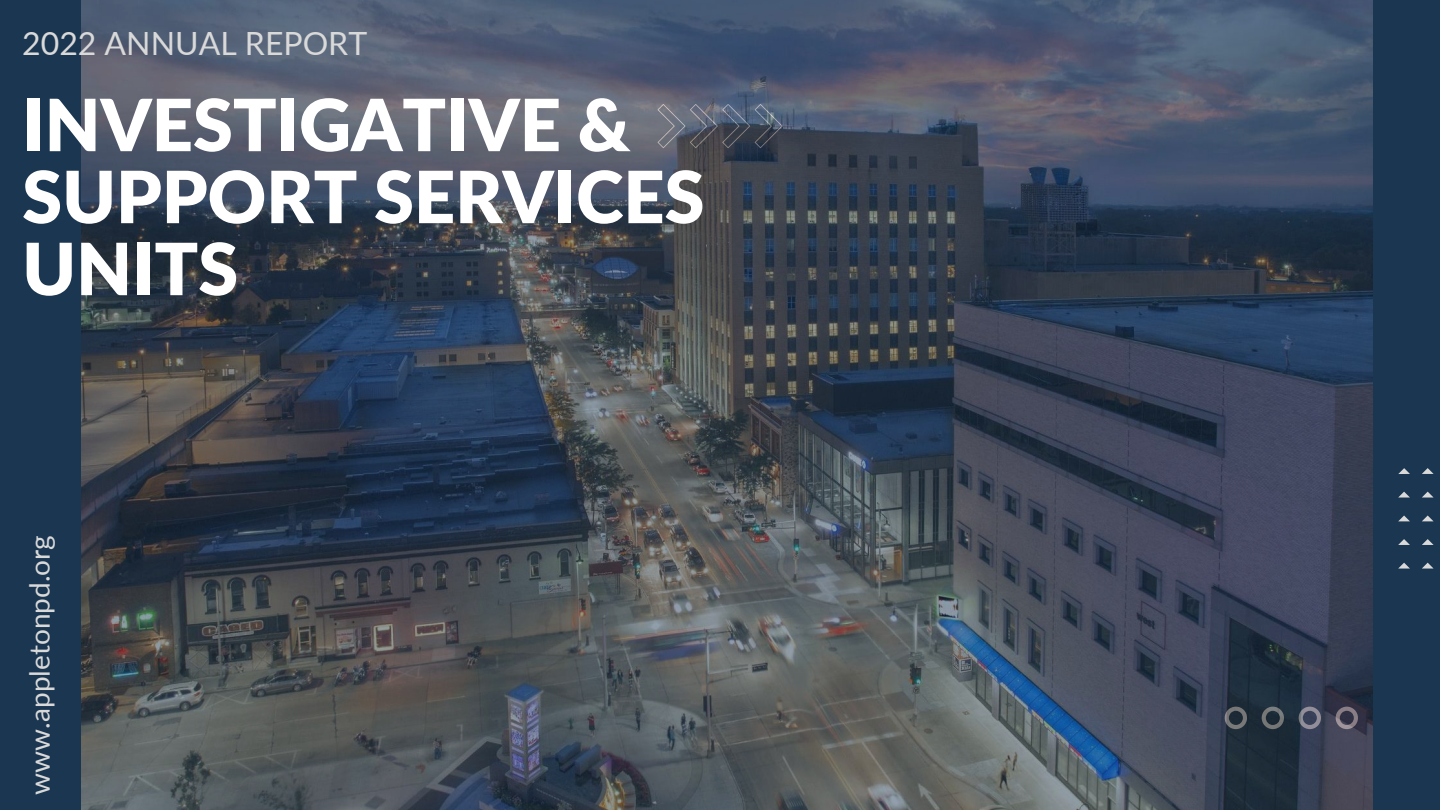
<style>
.page{position:relative;width:1440px;height:810px;background:#1a3651}
.page>*{position:absolute;margin:0;border:0;box-sizing:border-box;transform-origin:0 0}
.t1{font:900 72px/72px "Lato";color:#fff}
.t2{font:32px "Lato";color:#d9d9d9}
.t3{font:28px "Lato";color:#d9d9d9}
</style>
<div class="page">
<svg style="left:1398px;top:468px;width:12px;height:6px"></svg>
<svg style="left:1398px;top:492px;width:12px;height:6px"></svg>
<svg style="left:1398px;top:516px;width:12px;height:5px"></svg>
<svg style="left:1398px;top:539px;width:12px;height:6px"></svg>
<svg style="left:1398px;top:563px;width:12px;height:6px"></svg>
<svg style="left:1422px;top:468px;width:12px;height:6px"></svg>
<svg style="left:1422px;top:492px;width:12px;height:6px"></svg>
<svg style="left:1422px;top:515px;width:11px;height:6px"></svg>
<svg style="left:1422px;top:539px;width:12px;height:6px"></svg>
<svg style="left:1422px;top:563px;width:12px;height:6px"></svg>
<img style="left:81px;top:0;width:1291px;height:810px">
<p class="t2" style="left:22px;top:23px;width:346px">2022 ANNUAL REPORT</p>
<p class="t1" style="left:22px;top:87px;width:684px">INVESTIGATIVE &amp;<br>SUPPORT SERVICES<br>UNITS</p>
<p class="t3" style="left:22px;top:795px;width:261px;rotate:-90deg">www.appletonpd.org</p>
</div>
